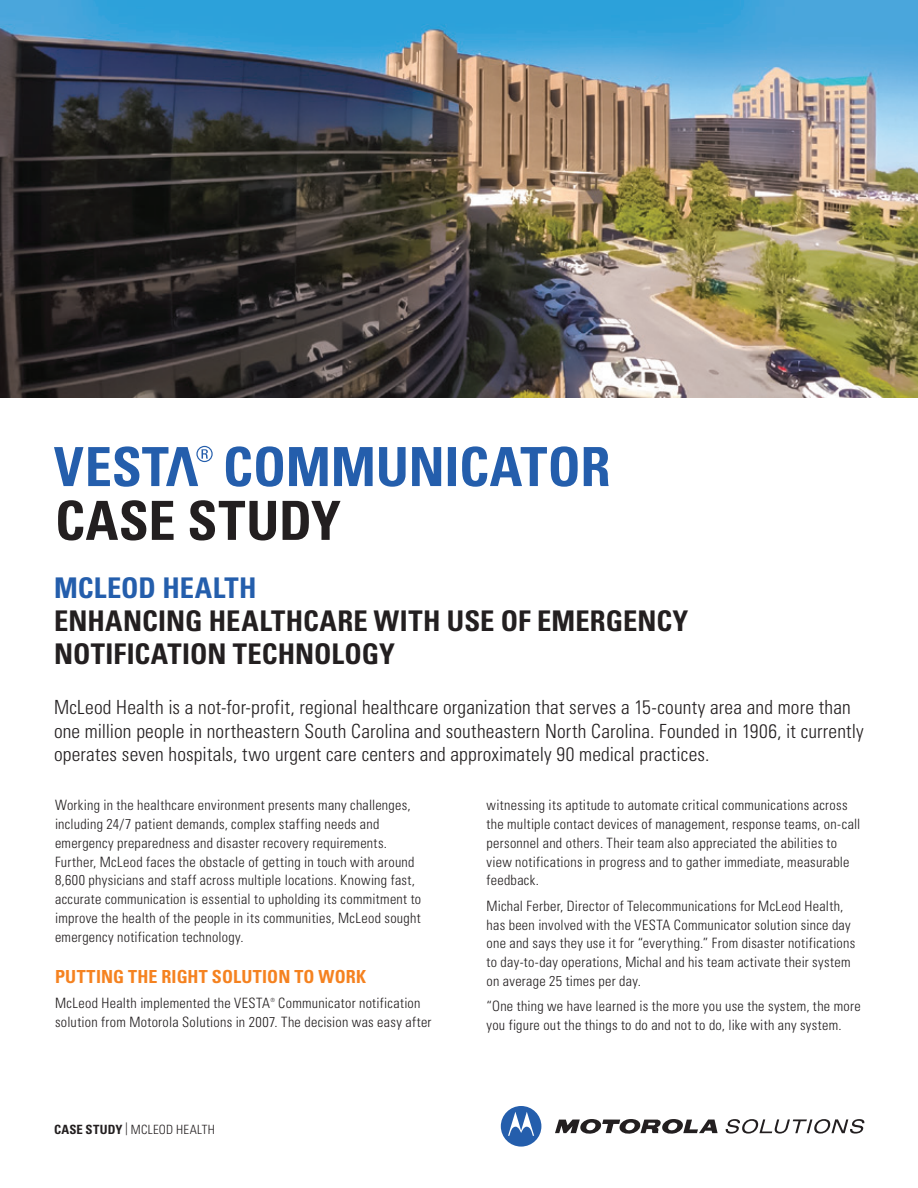
<style>
.page{position:relative;width:918px;height:1188px;background:#fff}
.page>*{position:absolute;margin:0;border:0;box-sizing:border-box;transform-origin:0 0}
.Body_Text{font:700 condensed 28.5px/33px "Univers";letter-spacing:.005em;color:#231f20}
.Body_Text-2{font:700 condensed 28.5px "Univers";letter-spacing:.005em;color:#245eac}
.Body_Text-3{font:300 condensed 19.5px/23.2px "Univers";letter-spacing:.01em;color:#231f20}
.Body_Text-4{font:700 condensed 18px "Univers";letter-spacing:.01em;color:#f58220}
.Body_Text-5{font:300 condensed 14.25px/18.8px "Univers";letter-spacing:.02em;color:#231f20}
.t1{font:300 condensed 12.75px "Univers";letter-spacing:.02em;color:#231f20}
.Body_Text-6{font:300 condensed 5.7px "Univers";color:#231f20}
.s1{font-weight:700}
</style>
<div class="page">
<img style="left:0;top:0;width:918px;height:397px">
<svg style="left:555px;top:1119px;width:163px;height:15px"></svg>
<svg style="left:501px;top:1106px;width:40px;height:41px"></svg>
<svg style="left:726px;top:1119px;width:138px;height:15px"></svg>
<svg style="left:54px;top:446px;width:159px;height:41px"></svg>
<svg style="left:58px;top:500px;width:283px;height:41px"></svg>
<svg style="left:226px;top:446px;width:383px;height:41px"></svg>
<p class="Body_Text-2" style="left:54px;top:570px;width:204px">MCLEOD HEALTH</p>
<p class="Body_Text" style="left:54px;top:604px;width:636px">ENHANCING HEALTHCARE WITH USE OF EMERGENCY<br>NOTIFICATION TECHNOLOGY</p>
<p class="Body_Text-3" style="left:54px;top:696px;width:811px">McLeod Health is a not-for-profit, regional healthcare organization that serves a 15-county area and more than one million people in northeastern South Carolina and southeastern North Carolina. Founded in 1906, it currently operates seven hospitals, two urgent care centers and approximately 90 medical practices.</p>
<p class="Body_Text-5" style="left:55px;top:796px;width:368px">Working in the healthcare environment presents many challenges, including 24/7 patient demands, complex staffing needs and emergency preparedness and disaster recovery requirements.<br>Further, McLeod faces the obstacle of getting in touch with around 8,600 physicians and staff across multiple locations. Knowing fast, accurate communication is essential to upholding its commitment to improve the health of the people in its communities, McLeod sought emergency notification technology.</p>
<p class="Body_Text-4" style="left:55px;top:965px;width:313px">PUTTING THE RIGHT SOLUTION TO WORK</p>
<p class="Body_Text-5" style="left:55px;top:994px;width:217px">McLeod Health implemented the VESTA</p>
<p class="Body_Text-6" style="left:270px;top:996px;width:6px">®</p>
<p class="Body_Text-5" style="left:487px;top:796px;width:375px">witnessing its aptitude to automate critical communications across the multiple contact devices of management, response teams, on-call personnel and others. Their team also appreciated the abilities to view notifications in progress and to gather immediate, measurable feedback.</p>
<p class="Body_Text-5" style="left:487px;top:896px;width:370px">Michal Ferber, Director of Telecommunications for McLeod Health, has been involved with the VESTA Communicator solution since day one and says they use it for “everything.” From disaster notifications to day-to-day operations, Michal and his team activate their system on average 25 times per day.</p>
<p class="Body_Text-5" style="left:487px;top:997px;width:376px">“One thing we have learned is the more you use the system, the more you figure out the things to do and not to do, like with any system.</p>
<p class="Body_Text-5" style="left:55px;top:994px;width:378px;text-indent:223px">Communicator notification solution from Motorola Solutions in 2007. The decision was easy after</p>
<p class="t1" style="left:54px;top:1122px;width:163px"><span class="s1">CASE STUDY</span> | MCLEOD HEALTH</p>
</div>
